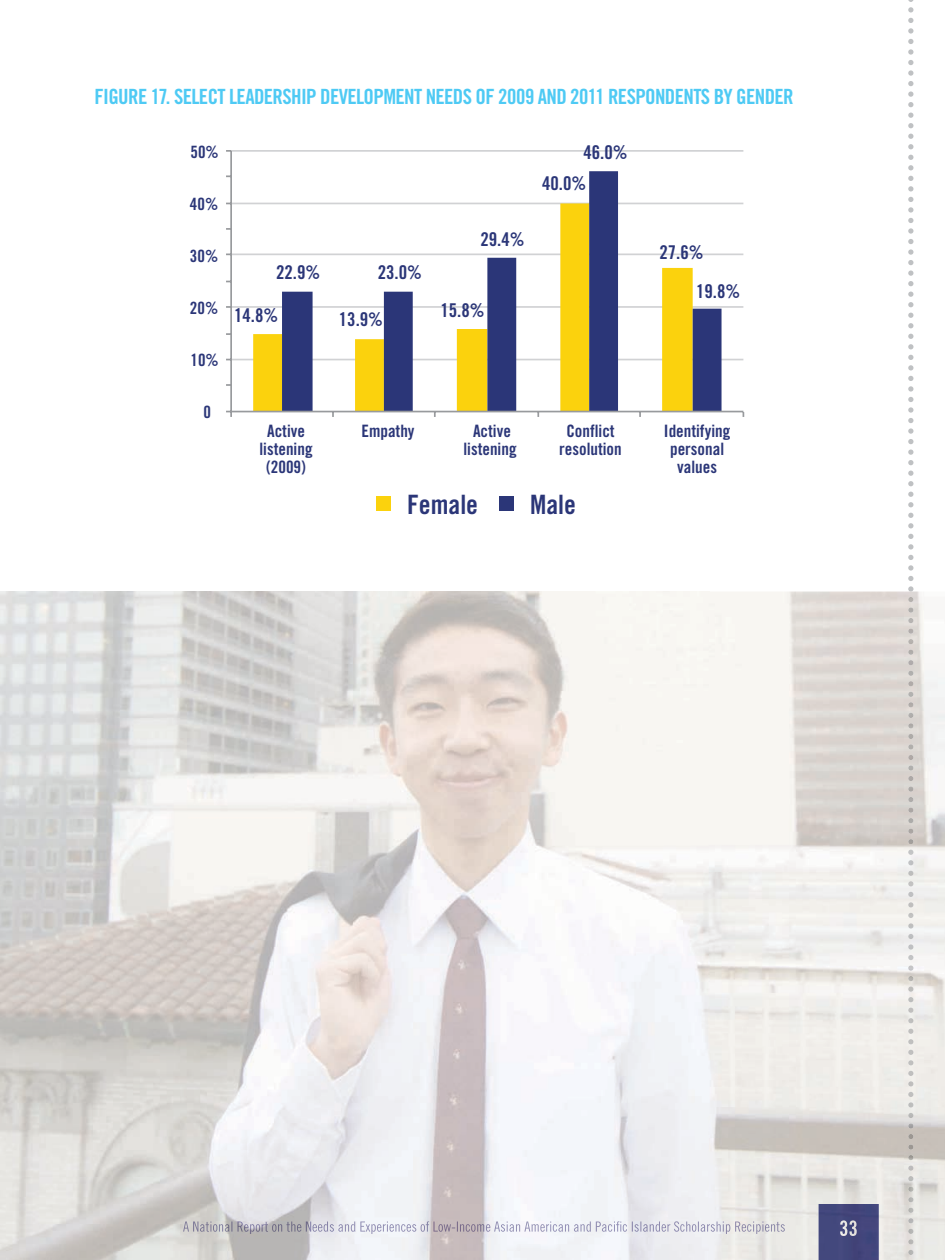
<style>
.page{position:relative;width:945px;height:1260px;background:#fff}
.page>*{position:absolute;margin:0;border:0;box-sizing:border-box;transform-origin:0 0}
.t1{font:26.6px "Trade Gothic Bold Cond Twenty";color:#2b3678}
.t2{font:21px "Trade Gothic Bold Cond Twenty";letter-spacing:-.03em;color:#4ecaf4}
.t3{font:18.9px "Trade Gothic Bold Cond Twenty";color:#2b3678}
.t4{font:17.15px/18px "Trade Gothic Bold Cond Twenty";color:#2b3678;text-align:center}
.t5{font:16.97px "Trade Gothic Bold Cond Twenty";color:#2b3678}
</style>
<div class="page">
<div style="left:376px;top:496px;width:14px;height:15px;background:#fbd20d"></div>
<div style="left:499px;top:496px;width:14px;height:15px;background:#2b3678"></div>
<hr style="left:231px;top:359px;width:512px;height:1px;background:#d1d2d4">
<hr style="left:231px;top:306px;width:512px;height:2px;background:#d1d2d4">
<hr style="left:231px;top:254px;width:512px;height:1px;background:#d1d2d4">
<hr style="left:231px;top:203px;width:512px;height:1px;background:#d1d2d4">
<hr style="left:231px;top:150px;width:512px;height:2px;background:#d1d2d4">
<svg style="left:253px;top:204px;width:29px;height:207px"></svg>
<svg style="left:282px;top:171px;width:440px;height:240px"></svg>
<hr style="left:230px;top:151px;width:2px;height:261px;background:#989a9d">
<hr style="left:231px;top:411px;width:512px;height:1px;background:#989a9d">
<svg style="left:226px;top:411px;width:6px;height:6px"></svg>
<svg style="left:908px;top:0;width:5px;height:592px"></svg>
<img style="left:0;top:592px;width:945px;height:668px">
<img style="left:183px;top:1221px;width:602px;height:13px">
<div style="left:819px;top:1204px;width:60px;height:56px;background:#43477c"></div>
<img style="left:840px;top:1220px;width:17px;height:16px">
<img style="left:908px;top:592px;width:6px;height:263px">
<p class="t2" style="left:94px;top:84px;width:701px">FIGURE 17. SELECT LEADERSHIP DEVELOPMENT NEEDS OF 2009 AND 2011 RESPONDENTS BY GENDER</p>
<p class="t5" style="left:191px;top:141px;width:30px">50%</p>
<p class="t5" style="left:190px;top:193px;width:30px">40%</p>
<p class="t5" style="left:190px;top:246px;width:30px">30%</p>
<p class="t5" style="left:190px;top:298px;width:30px">20%</p>
<p class="t5" style="left:191px;top:350px;width:30px">10%</p>
<p class="t5" style="left:203px;top:402px;width:9px">0</p>
<p class="t3" style="left:583px;top:141px;width:46px">46.0%</p>
<p class="t3" style="left:276px;top:261px;width:46px">22.9%</p>
<p class="t3" style="left:378px;top:261px;width:46px">23.0%</p>
<p class="t3" style="left:234px;top:303px;width:46px">14.8%</p>
<p class="t3" style="left:339px;top:308px;width:46px">13.9%</p>
<p class="t3" style="left:480px;top:228px;width:46px">29.4%</p>
<p class="t3" style="left:542px;top:172px;width:46px">40.0%</p>
<p class="t3" style="left:440px;top:298px;width:46px">15.8%</p>
<p class="t3" style="left:659px;top:241px;width:46px">27.6%</p>
<p class="t3" style="left:696px;top:280px;width:46px">19.8%</p>
<p class="t4" style="left:260px;top:421px;width:55px">Active listening (2009)</p>
<p class="t4" style="left:362px;top:421px;width:55px">Empathy</p>
<p class="t4" style="left:464px;top:421px;width:55px">Active listening</p>
<p class="t4" style="left:559px;top:421px;width:64px">Conflict resolution</p>
<p class="t4" style="left:664px;top:421px;width:68px">Identifying personal values</p>
<h1 class="t1" style="left:407px;top:488px;width:73px">Female</h1>
<h1 class="t1" style="left:530px;top:488px;width:47px">Male</h1>
</div>
